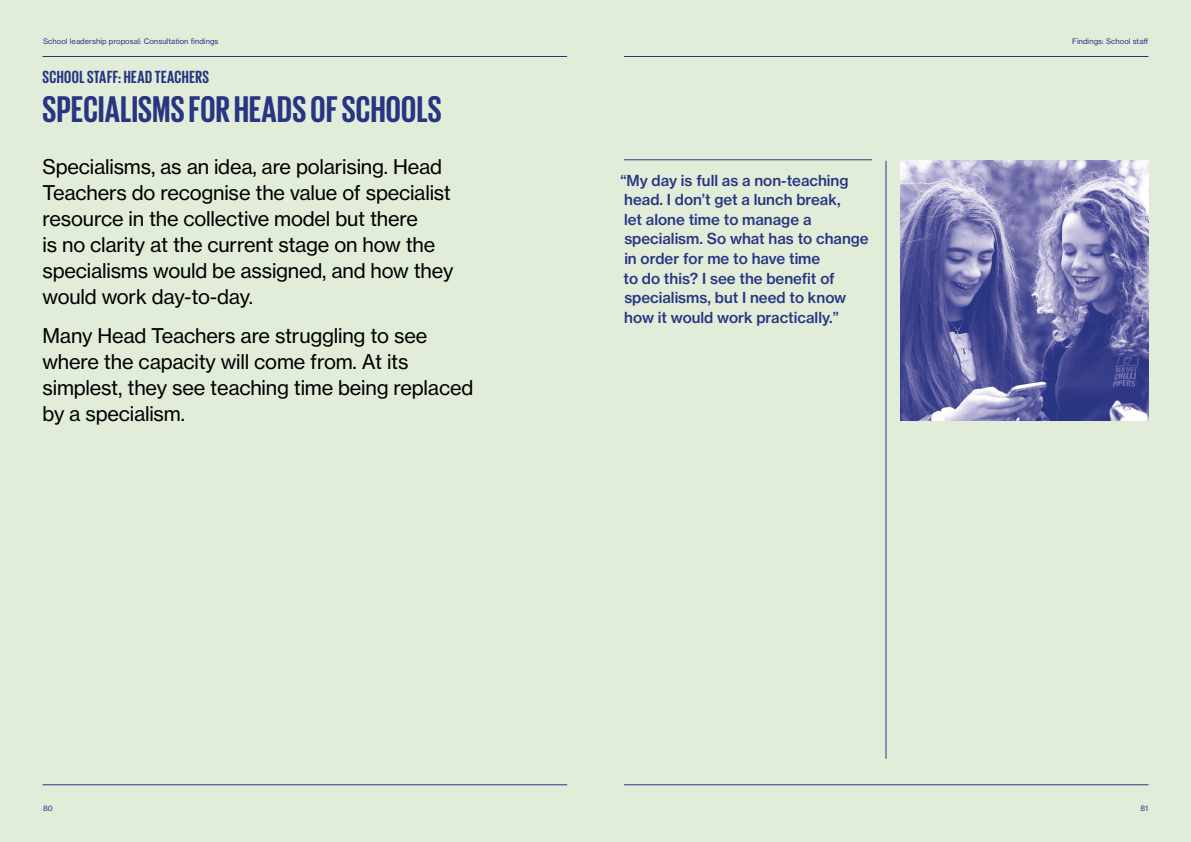
<style>
.page{position:relative;width:1191px;height:842px;background:#fff}
.page>*{position:absolute;margin:0;border:0;box-sizing:border-box;transform-origin:0 0}
.t1{font:700 38px "Giorgio Sans";letter-spacing:.01em;color:#283583}
.t2{font:20px/26px "Haas Grot Text 55 Roman";letter-spacing:-.01em;color:#000}
.t3{font:700 18px "Giorgio Sans";letter-spacing:.025em;color:#283583}
.t4{font:500 15px/19.5px "Haas Grot Text 65";color:#283583}
.t5{font:7.5px "Haas Grot Text 55 Roman";letter-spacing:.01em;color:#283583}
</style>
<div class="page">
<div style="left:0;top:0;width:595px;height:842px;background:#e2edd9"></div>
<div style="left:595px;top:0;width:596px;height:842px;background:#e2edd9"></div>
<hr style="left:43px;top:784px;width:524px;height:1px;background:#283583">
<hr style="left:43px;top:56px;width:524px;height:1px;background:#283583">
<hr style="left:624px;top:784px;width:524px;height:1px;background:#283583">
<hr style="left:624px;top:56px;width:524px;height:1px;background:#283583">
<hr style="left:886px;top:161px;width:1px;height:598px;background:#283583">
<hr style="left:624px;top:160px;width:248px;height:1px;background:#283583">
<img style="left:900px;top:161px;width:248px;height:260px">
<p class="t5" style="left:43px;top:36px;width:177px">School leadership proposal: Consultation findings</p>
<p class="t5" style="left:1072px;top:36px;width:78px">Findings: School staff</p>
<p class="t3" style="left:43px;top:68px;width:168px">SCHOOL STAFF: HEAD TEACHERS</p>
<h1 class="t1" style="left:43px;top:90px;width:401px">SPECIALISMS FOR HEADS OF SCHOOLS</h1>
<p class="t2" style="left:43px;top:153px;width:412px">Specialisms, as an idea, are polarising. Head Teachers do recognise the value of specialist resource in the collective model but there<br>is no clarity at the current stage on how the specialisms would be assigned, and how they would work day-to-day.</p>
<p class="t2" style="left:43px;top:322px;width:432px">Many Head Teachers are struggling to see where the capacity will come from. At its simplest, they see teaching time being replaced by a specialism.</p>
<p class="t4" style="left:620px;top:171px;width:250px">“My day is full as a non-teaching head. I don’t get a lunch break,<br>let alone time to manage a specialism. So what has to change in order for me to have time<br>to do this? I see the benefit of specialisms, but I need to know how it would work practically.”</p>
<p class="t5" style="left:43px;top:803px;width:11px">80</p>
<p class="t5" style="left:1140px;top:803px;width:9px">81</p>
</div>
